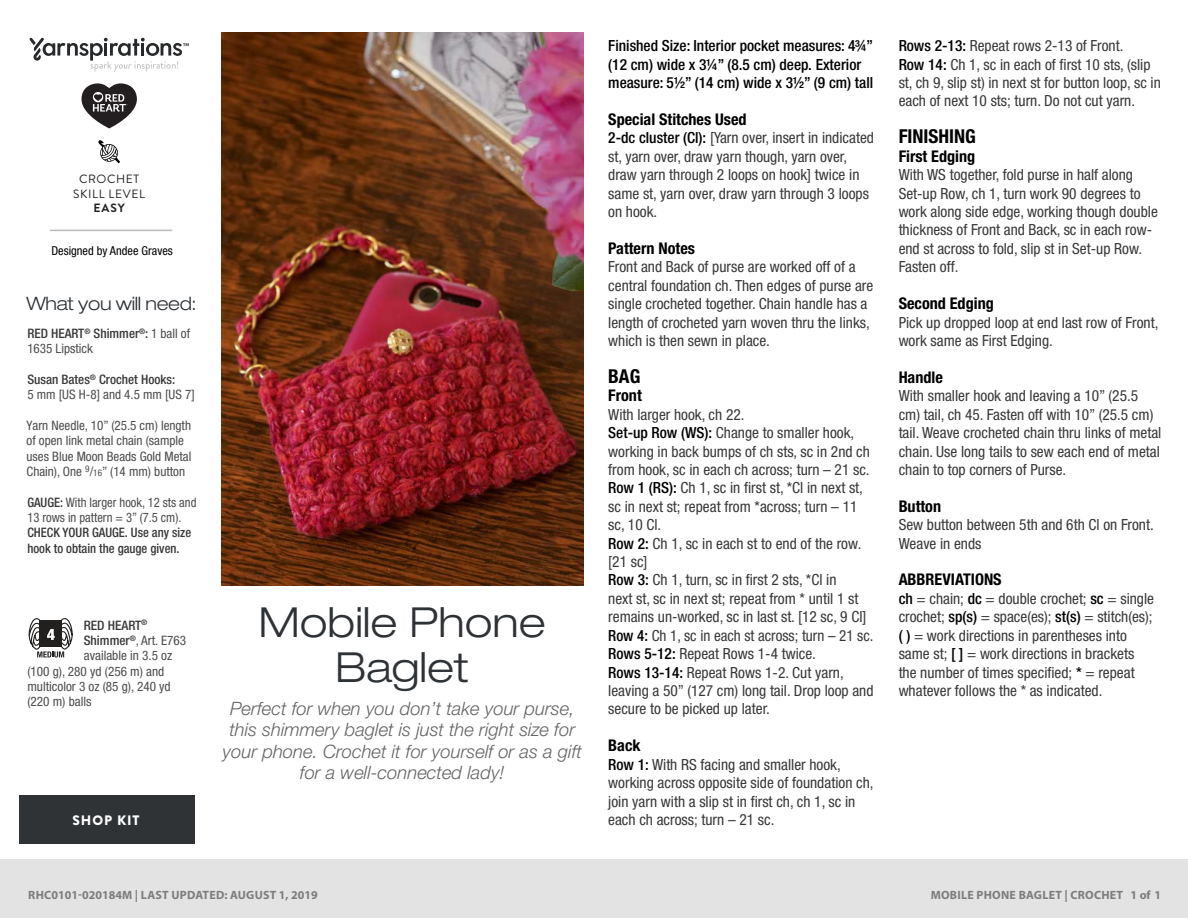
<style>
.page{position:relative;width:1188px;height:918px;background:#fff}
.page>*{position:absolute;margin:0;border:0;box-sizing:border-box;transform-origin:0 0}
.t1{font:300 expanded 41.4px/44.5px "Helvetica Neue LT Std";color:#2e3236;text-align:center}
.t2{font:700 condensed 19.2px "Helvetica Neue LT Std";color:#000}
.t3{font:italic 300 18.45px/21.5px "Helvetica Neue LT Std";color:#636466;text-align:center}
.t4{font:300 expanded 18.45px "Helvetica Neue LT Std";letter-spacing:-.02em;color:#2e3236}
.t5{font:700 condensed 16.05px "Helvetica Neue LT Std";color:#000}
.t6{font:condensed 15.3px/18.5px "Helvetica Neue LT Std";color:#383839}
.t7{font:500 condensed 15.3px/18.5px "Helvetica Neue LT Std";color:#000}
.t8{font:900 13.65px "Brandon Grotesque";letter-spacing:.065em;color:#fff}
.t9{font:condensed 13.05px/15.5px "Helvetica Neue LT Std";color:#4d4d4f}
.t10{font:500 condensed 13.05px/15.3px "Helvetica Neue LT Std";color:#383839;scale:.96 1}
.t11{font:500 condensed 13.05px/15.3px "Helvetica Neue LT Std";color:#383839}
.t12{font:condensed 12.3px "Helvetica Neue LT Std";color:#000}
.t13{font:condensed 12.3px "Helvetica Neue LT Std";color:#4d4d4f}
.t14{font:700 12px "Myriad Pro";letter-spacing:.02em;color:#7d7d7d}
.Skill_Level{font:12px "Brandon Grotesque";letter-spacing:.05em;color:#231f20}
.Skill_Level-2{font:700 12px "Brandon Grotesque";color:#231f20}
.s1{font-weight:500;color:#383839}
.s2{font-weight:400;color:#4d4d4f}
.s3{font-size:9.15px}
.s4{font-weight:500;color:#000}
.s5{font-weight:500;font-size:13.8px}
</style>
<div class="page">
<img style="left:221px;top:33px;width:363px;height:552px">
<svg style="left:28px;top:618px;width:45px;height:40px"></svg>
<div style="left:0;top:860px;width:1188px;height:58px;background:#e4e3e3"></div>
<svg style="left:98px;top:140px;width:22px;height:23px"></svg>
<svg style="left:30px;top:38px;width:159px;height:34px"></svg>
<svg style="left:81px;top:83px;width:56px;height:45px"></svg>
<hr style="left:50px;top:230px;width:122px;height:1px;background:#bbbaba">
<div style="left:19px;top:795px;width:175px;height:48px;background:#2f3336"></div>
<p class="Skill_Level" style="left:79px;top:171px;width:62px">CROCHET</p>
<p class="Skill_Level" style="left:73px;top:185px;width:73px">SKILL LEVEL</p>
<p class="Skill_Level-2" style="left:94px;top:200px;width:33px">EASY</p>
<p class="t12" style="left:51px;top:243px;width:123px">Designed by Andee Graves</p>
<p class="t4" style="left:27px;top:292px;width:172px">What you will need:</p>
<p class="t9" style="left:27px;top:326px;width:164px"><span class="s1">RED HEART</span><sup>®</sup> <span class="s1">Shimmer</span><sup>®</sup><span class="s1">:</span> 1 ball of<br>1635 Lipstick</p>
<p class="t11" style="left:27px;top:371px;width:169px">Susan Bates<sup>®</sup> Crochet Hooks:<br><span class="s2">5 mm [US H-8] and 4.5 mm [US 7]</span></p>
<p class="t9" style="left:27px;top:418px;width:166px">Yarn Needle, 10” (25.5 cm) length of open link metal chain (sample uses Blue Moon Beads Gold Metal<br>Chain), One <sup>9</sup>/<span class="s3">16</span>” (14 mm) button</p>
<p class="t10" style="left:27px;top:494px;width:178px">GAUGE: <span class="s2">With larger hook, 12 sts and<br>13 rows in pattern = 3” (7.5 cm).<br></span>CHECK YOUR GAUGE. Use any size hook to obtain the gauge given.</p>
<p class="t11" style="left:84px;top:617px;width:65px">RED HEART<sup>®</sup></p>
<p class="t9" style="left:84px;top:633px;width:104px"><span class="s1">Shimmer</span><sup>®</sup>, Art. E763</p>
<p class="t9" style="left:84px;top:648px;width:90px">available in 3.5 oz</p>
<p class="t9" style="left:27px;top:663px;width:138px">(100 g), 280 yd (256 m) and</p>
<p class="t9" style="left:27px;top:679px;width:145px">multicolor 3 oz (85 g), 240 yd</p>
<p class="t9" style="left:27px;top:694px;width:66px">(220 m) balls</p>
<p class="t8" style="left:72px;top:810px;width:69px">SHOP KIT</p>
<p class="t1" style="left:259px;top:600px;width:288px">Mobile Phone<br>Baglet</p>
<p class="t3" style="left:223px;top:697px;width:361px">Perfect for when you don’t take your purse, this shimmery baglet is just the right size for your phone. Crochet it for yourself or as a gift for a well-connected lady!</p>
<p class="t14" style="left:28px;top:887px;width:291px">RHC0101-020184M | LAST UPDATED: AUGUST 1, 2019</p>
<p class="t7" style="left:608px;top:36px;width:266px">Finished Size: Interior pocket measures: 4¾” (12 cm) wide x 3¼” (8.5 cm) deep. Exterior measure: 5½” (14 cm) wide x 3½” (9 cm) tall</p>
<p class="t5" style="left:608px;top:109px;width:140px">Special Stitches Used</p>
<p class="t6" style="left:608px;top:129px;width:267px"><span class="s4">2-dc cluster (Cl):</span> [Yarn over, insert in indicated st, yarn over, draw yarn though, yarn over, draw yarn through 2 loops on hook] twice in same st, yarn over, draw yarn through 3 loops on hook.</p>
<p class="t5" style="left:608px;top:238px;width:88px">Pattern Notes</p>
<p class="t6" style="left:608px;top:258px;width:267px">Front and Back of purse are worked off of a central foundation ch. Then edges of purse are single crocheted together. Chain handle has a length of crocheted yarn woven thru the links, which is then sewn in place.</p>
<p class="t2" style="left:608px;top:364px;width:34px">BAG</p>
<p class="t5" style="left:608px;top:386px;width:35px">Front</p>
<p class="t6" style="left:608px;top:405px;width:267px">With larger hook, ch 22.<br><span class="s4">Set-up Row (WS):</span> Change to smaller hook, working in back bumps of ch sts, sc in 2nd ch from hook, sc in each ch across; turn – 21 sc.<br><span class="s4">Row 1 (RS):</span> Ch 1, sc in first st, *Cl in next st, sc in next st; repeat from *across; turn – 11 sc, 10 Cl.<br><span class="s4">Row 2:</span> Ch 1, sc in each st to end of the row. [21 sc]<br><span class="s4">Row 3:</span> Ch 1, turn, sc in first 2 sts, *Cl in<br>next st, sc in next st; repeat from * until 1 st remains un-worked, sc in last st. [12 sc, 9 Cl] <span class="s4">Row 4:</span> Ch 1, sc in each st across; turn – 21 sc.<br><span class="s4">Rows 5-12:</span> Repeat Rows 1-4 twice.<br><span class="s4">Rows 13-14:</span> Repeat Rows 1-2. Cut yarn, leaving a 50” (127 cm) long tail. Drop loop and secure to be picked up later.</p>
<p class="t5" style="left:608px;top:736px;width:34px">Back</p>
<p class="t6" style="left:608px;top:755px;width:267px"><span class="s4">Row 1:</span> With RS facing and smaller hook, working across opposite side of foundation ch, join yarn with a slip st in first ch, ch 1, sc in each ch across; turn – 21 sc.</p>
<p class="t6" style="left:899px;top:36px;width:264px"><span class="s4">Rows 2-13:</span> Repeat rows 2-13 of Front.<br><span class="s4">Row 14:</span> Ch 1, sc in each of first 10 sts, (slip st, ch 9, slip st) in next st for button loop, sc in each of next 10 sts; turn. Do not cut yarn.</p>
<p class="t2" style="left:899px;top:125px;width:79px">FINISHING</p>
<p class="t5" style="left:899px;top:146px;width:78px">First Edging</p>
<p class="t6" style="left:899px;top:165px;width:261px">With WS together, fold purse in half along Set-up Row, ch 1, turn work 90 degrees to work along side edge, working though double thickness of Front and Back, sc in each row&shy;end st across to fold, slip st in Set-up Row.<br>Fasten off.</p>
<p class="t5" style="left:899px;top:294px;width:97px">Second Edging</p>
<p class="t6" style="left:899px;top:313px;width:261px">Pick up dropped loop at end last row of Front, work same as First Edging.</p>
<p class="t5" style="left:899px;top:367px;width:46px">Handle</p>
<p class="t6" style="left:899px;top:387px;width:264px">With smaller hook and leaving a 10” (25.5 cm) tail, ch 45. Fasten off with 10” (25.5 cm) tail. Weave crocheted chain thru links of metal chain. Use long tails to sew each end of metal chain to top corners of Purse.</p>
<p class="t5" style="left:899px;top:496px;width:44px">Button</p>
<p class="t6" style="left:899px;top:515px;width:257px">Sew button between 5th and 6th Cl on Front.<br>Weave in ends</p>
<p class="t5" style="left:899px;top:570px;width:105px">ABBREVIATIONS</p>
<p class="t6" style="left:899px;top:589px;width:257px"><span class="s4">ch</span> = chain; <span class="s4">dc</span> = double crochet; <span class="s4">sc</span> = single crochet; <span class="s4">sp(s)</span> = space(es); <span class="s4">st(s)</span> = stitch(es); <span class="s4">( )</span> = work directions in parentheses into same st; <span class="s4">[ ]</span> = work directions in brackets the number of times specified; <span class="s4">*</span> = repeat whatever follows the * as indicated.</p>
<p class="t14" style="left:931px;top:887px;width:232px">MOBILE PHONE BAGLET | CROCHET 1 of 1</p>
<p class="t13" style="left:1110px;top:892px;width:56px">Page <span class="s5">1</span> of <span class="s5">1</span></p>
</div>
